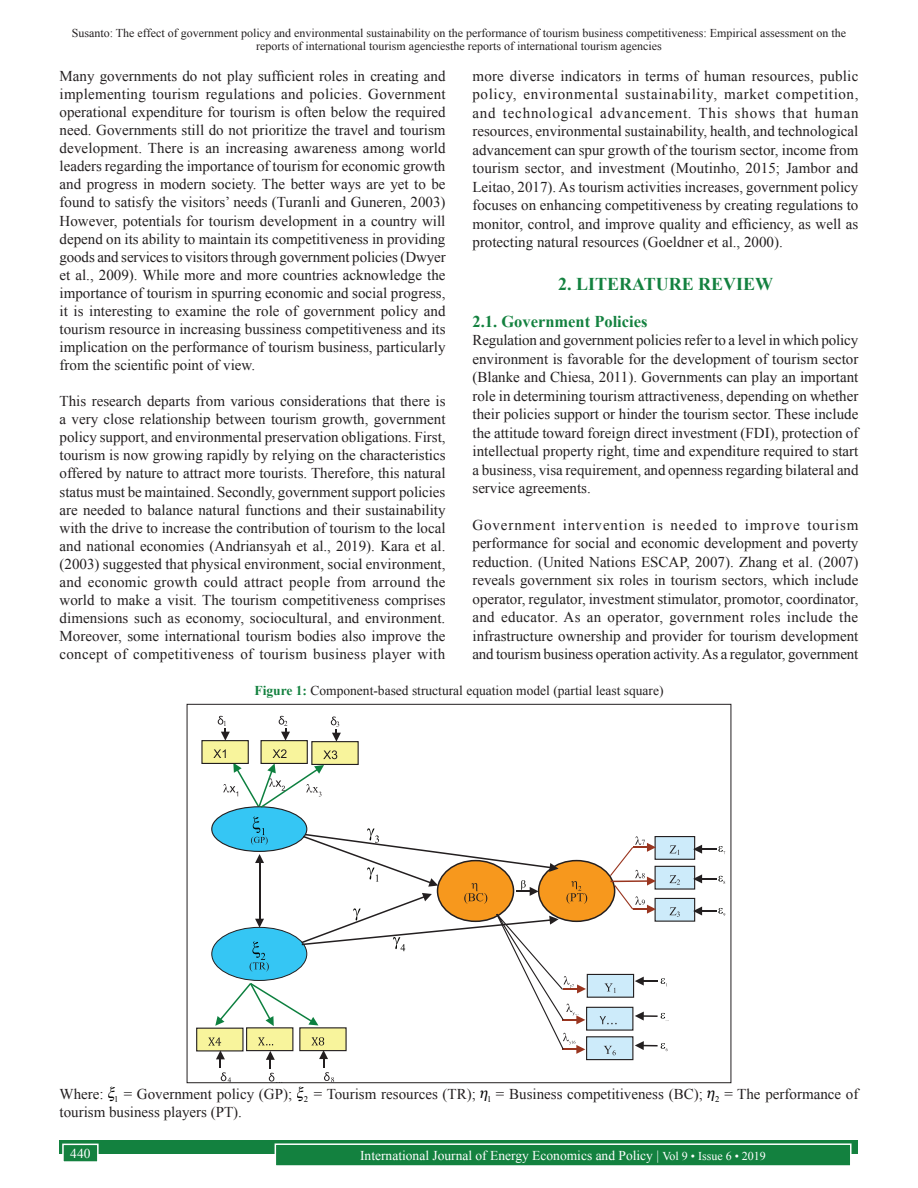
<style>
.page{position:relative;width:918px;height:1188px;background:#fff}
.page>*{position:absolute;margin:0;border:0;box-sizing:border-box;transform-origin:0 0}
.t1{font:700 18px "Times New Roman";color:#13813f}
.t2{font:700 16.5px "Times New Roman";color:#13813f}
.TX{font:15px/18px "Times New Roman";color:#231f20;text-align:justify}
.FGC{font:13.5px "Times New Roman";color:#231f20}
.RF{font:13.5px "Times New Roman";color:#fff}
.Folio{font:13.5px "Times New Roman";color:#fff}
.t3{font:12px/12.6px "Times New Roman";color:#231f20;text-align:center}
.t4{font:8.7px "Times New Roman";color:#000}
.s1{font-weight:700;color:#13813f}
.s2{font-size:12px}
</style>
<div class="page">
<div style="left:60px;top:1140px;width:798px;height:13px;background:#13813f"></div>
<div style="left:275px;top:1144px;width:576px;height:22px;background:#13813f"></div>
<div style="left:275px;top:1143px;width:577px;height:24px;border:2px solid #fff"></div>
<div style="left:63px;top:1144px;width:35px;height:18px;background:#13813f"></div>
<div style="left:62px;top:1144px;width:37px;height:19px;border:2px solid #fff"></div>
<div style="left:655px;top:836px;width:40px;height:24px;background:#cdebfa;border:1px solid #231f20"></div>
<svg style="left:670px;top:845px;width:9px;height:10px"></svg>
<svg style="left:693px;top:845px;width:32px;height:9px"></svg>
<div style="left:201px;top:740px;width:48px;height:24px;background:#f8f49c;border:1px solid #231f20"></div>
<div style="left:261px;top:740px;width:47px;height:24px;background:#f8f49c;border:1px solid #231f20"></div>
<div style="left:212px;top:807px;width:95px;height:44px;background:#35c6f4;border-radius:50%"></div>
<div style="left:196px;top:1028px;width:48px;height:23px;background:#f8f49c;border:1px solid #231f20"></div>
<div style="left:539px;top:861px;width:76px;height:60px;background:#f7981d;border-radius:50%"></div>
<svg style="left:218px;top:716px;width:12px;height:25px"></svg>
<svg style="left:279px;top:716px;width:11px;height:25px"></svg>
<div style="left:311px;top:741px;width:48px;height:24px;background:#f8f49c;border:1px solid #231f20"></div>
<svg style="left:331px;top:717px;width:10px;height:25px"></svg>
<div style="left:586px;top:1007px;width:47px;height:24px;background:#cdebfa;border:1px solid #231f20"></div>
<svg style="left:600px;top:1016px;width:17px;height:8px"></svg>
<svg style="left:635px;top:977px;width:32px;height:9px"></svg>
<div style="left:587px;top:974px;width:47px;height:24px;background:#cdebfa;border:1px solid #231f20"></div>
<svg style="left:604px;top:983px;width:12px;height:10px"></svg>
<div style="left:586px;top:1036px;width:47px;height:24px;background:#cdebfa;border:1px solid #231f20"></div>
<svg style="left:604px;top:1046px;width:12px;height:9px"></svg>
<svg style="left:635px;top:1041px;width:33px;height:10px"></svg>
<div style="left:655px;top:866px;width:40px;height:24px;background:#cdebfa;border:1px solid #231f20"></div>
<svg style="left:670px;top:875px;width:10px;height:10px"></svg>
<div style="left:655px;top:898px;width:40px;height:24px;background:#cdebfa;border:1px solid #231f20"></div>
<svg style="left:670px;top:907px;width:10px;height:10px"></svg>
<svg style="left:609px;top:836px;width:47px;height:78px"></svg>
<svg style="left:693px;top:874px;width:32px;height:10px"></svg>
<svg style="left:693px;top:907px;width:32px;height:9px"></svg>
<svg style="left:213px;top:749px;width:124px;height:59px"></svg>
<svg style="left:635px;top:1012px;width:34px;height:9px"></svg>
<svg style="left:208px;top:817px;width:379px;height:267px"></svg>
<p class="t3" style="left:72px;top:27px;width:776px">Susanto: The effect of government policy and environmental sustainability on the performance of tourism business competitiveness: Empirical assessment on the reports of international tourism agenciesthe reports of international tourism agencies</p>
<p class="TX" style="left:60px;top:67px;width:388px">Many governments do not play sufficient roles in creating and implementing tourism regulations and policies. Government operational expenditure for tourism is often below the required need. Governments still do not prioritize the travel and tourism development. There is an increasing awareness among world leaders regarding the importance of tourism for economic growth and progress in modern society. The better ways are yet to be found to satisfy the visitors’ needs (Turanli and Guneren, 2003)<br>However, potentials for tourism development in a country will depend on its ability to maintain its competitiveness in providing goods and services to visitors through government policies (Dwyer et al., 2009). While more and more countries acknowledge the importance of tourism in spurring economic and social progress, it is interesting to examine the role of government policy and tourism resource in increasing bussiness competitiveness and its implication on the performance of tourism business, particularly from the scientific point of view.</p>
<p class="TX" style="left:60px;top:392px;width:388px">This research departs from various considerations that there is a very close relationship between tourism growth, government policy support, and environmental preservation obligations. First, tourism is now growing rapidly by relying on the characteristics offered by nature to attract more tourists. Therefore, this natural status must be maintained. Secondly, government support policies are needed to balance natural functions and their sustainability with the drive to increase the contribution of tourism to the local and national economies (Andriansyah et al., 2019). Kara et al. (2003) suggested that physical environment, social environment, and economic growth could attract people from arround the world to make a visit. The tourism competitiveness comprises dimensions such as economy, sociocultural, and environment.<br>Moreover, some international tourism bodies also improve the concept of competitiveness of tourism business player with</p>
<p class="TX" style="left:472px;top:67px;width:388px;line-height:18.5px">more diverse indicators in terms of human resources, public policy, environmental sustainability, market competition, and technological advancement. This shows that human resources, environmental sustainability, health, and technological advancement can spur growth of the tourism sector, income from tourism sector, and investment (Moutinho, 2015; Jambor and Leitao, 2017). As tourism activities increases, government policy focuses on enhancing competitiveness by creating regulations to monitor, control, and improve quality and efficiency, as well as protecting natural resources (Goeldner et al., 2000).</p>
<h1 class="t1" style="left:558px;top:272px;width:217px">2. LITERATURE REVIEW</h1>
<h2 class="t2" style="left:472px;top:310px;width:177px">2.1. Government Policies</h2>
<p class="TX" style="left:472px;top:331px;width:388px;line-height:18.5px">Regulation and government policies refer to a level in which policy environment is favorable for the development of tourism sector (Blanke and Chiesa, 2011). Governments can play an important role in determining tourism attractiveness, depending on whether their policies support or hinder the tourism sector. These include the attitude toward foreign direct investment (FDI), protection of intellectual property right, time and expenditure required to start a business, visa requirement, and openness regarding bilateral and service agreements.</p>
<p class="TX" style="left:472px;top:515px;width:387px;line-height:18.5px">Government intervention is needed to improve tourism performance for social and economic development and poverty reduction. (United Nations ESCAP, 2007). Zhang et al. (2007) reveals government six roles in tourism sectors, which include operator, regulator, investment stimulator, promotor, coordinator, and educator. As an operator, government roles include the infrastructure ownership and provider for tourism development and tourism business operation activity. As a regulator, government</p>
<p class="FGC" style="left:254px;top:682px;width:411px"><span class="s1">Figure 1:</span> Component-based structural equation model (partial least square)</p>
<p class="TX" style="left:60px;top:1085px;width:46px">Where:</p>
<p class="t4" style="left:114px;top:1093px;width:6px">1</p>
<p class="TX" style="left:124px;top:1085px;width:170px">= Government policy (GP);</p>
<p class="t4" style="left:304px;top:1093px;width:6px">2</p>
<p class="TX" style="left:314px;top:1085px;width:164px">= Tourism resources (TR);</p>
<p class="t4" style="left:487px;top:1093px;width:6px">1</p>
<p class="TX" style="left:496px;top:1085px;width:208px">= Business competitiveness (BC);</p>
<p class="t4" style="left:715px;top:1093px;width:6px">2</p>
<p class="TX" style="left:724px;top:1085px;width:136px">= The performance of</p>
<p class="TX" style="left:60px;top:1103px;width:184px">tourism business players (PT).</p>
<p class="Folio" style="left:70px;top:1144px;width:22px">440</p>
<p class="RF" style="left:360px;top:1146px;width:407px">International Journal of Energy Economics and Policy | <span class="s2">Vol 9 • Issue 6 • 2019</span></p>
</div>
